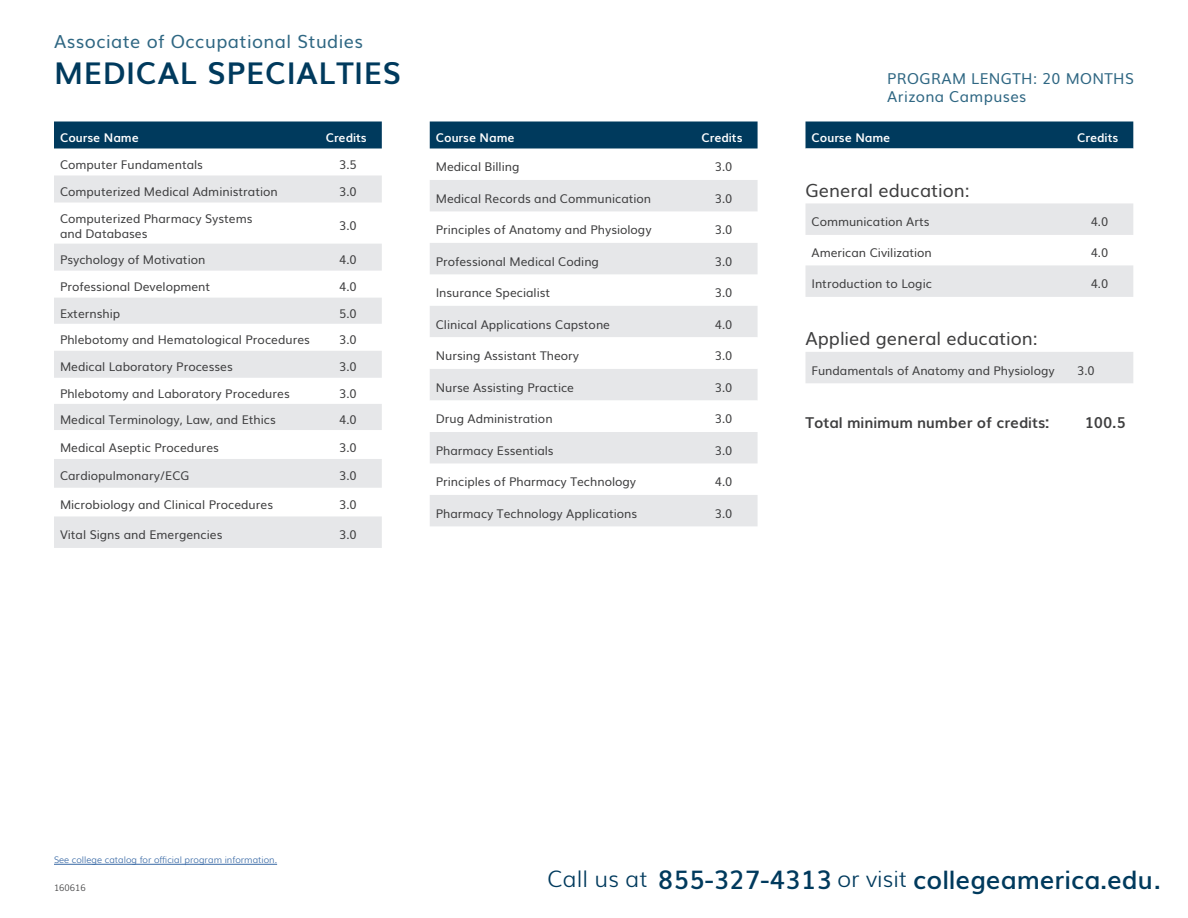
<style>
.page{position:relative;width:1188px;height:918px;background:#fff}
.page>*{position:absolute;margin:0;border:0;box-sizing:border-box;transform-origin:0 0}
.School_Of_Headline{font:700 30px "Muli";letter-spacing:.025em;color:#003a5d}
.t1{font:600 25.5px "Muli";color:#003a5d}
.Normal_wrd_1{font:18px "Muli";color:#3e3e3f}
.School_Of_Headline-2{font:18px "Muli";letter-spacing:.025em;color:#2f6783}
.School_Of_Headline-3{font:15px/18px "Muli";letter-spacing:.025em;color:#2f6783}
.Normal_wrd_1-2{font:700 15px "Muli";color:#3e3e3f}
.affilliations{font:700 15px "Muli";color:#3e3e3f}
.Normal_wrd_1-3{font:12px/15px "Muli";color:#3e3e3f}
.affilliations-2{font:12px "Muli";color:#3e3e3f}
.affilliations-3{font:700 12px "Muli";color:#fff}
.Program_Overview_Lis{font:12px "Muli";color:#3e3e3f}
.Program_Overview_Dis{font:300 9px "Muli";color:#3667a4}
.Program_Overview_Dis-2{font:300 9px "Muli";color:#3e3e3f}
.s1{font-weight:300;font-size:22.5px}
</style>
<div class="page">
<hr style="left:54px;top:864px;width:223px;height:1px;background:#3667a4">
<div style="left:54px;top:122px;width:328px;height:26px;background:#003a5d"></div>
<svg style="left:54px;top:176px;width:328px;height:372px;fill:#e6e7e9"></svg>
<div style="left:430px;top:122px;width:328px;height:26px;background:#003a5d"></div>
<svg style="left:430px;top:180px;width:328px;height:94px"></svg>
<svg style="left:430px;top:306px;width:328px;height:220px;fill:#e6e7e9"></svg>
<svg style="left:430px;top:337px;width:328px;height:95px"></svg>
<div style="left:806px;top:122px;width:327px;height:26px;background:#003a5d"></div>
<svg style="left:806px;top:203px;width:327px;height:180px;fill:#e6e7e9"></svg>
<p class="School_Of_Headline-2" style="left:54px;top:27px;width:311px">Associate of Occupational Studies</p>
<p class="School_Of_Headline" style="left:54px;top:49px;width:349px">MEDICAL SPECIALTIES</p>
<p class="affilliations-3" style="left:60px;top:128px;width:80px">Course Name</p>
<p class="affilliations-3" style="left:326px;top:128px;width:43px">Credits</p>
<p class="Normal_wrd_1-3" style="left:60px;top:156px;width:144px">Computer Fundamentals</p>
<p class="affilliations-2" style="left:339px;top:155px;width:19px">3.5</p>
<p class="Normal_wrd_1-3" style="left:60px;top:183px;width:219px">Computerized Medical Administration</p>
<p class="affilliations-2" style="left:339px;top:182px;width:19px">3.0</p>
<p class="Normal_wrd_1-3" style="left:60px;top:210px;width:194px">Computerized Pharmacy Systems and Databases</p>
<p class="affilliations-2" style="left:339px;top:216px;width:19px">3.0</p>
<p class="Normal_wrd_1-3" style="left:60px;top:251px;width:147px">Psychology of Motivation</p>
<p class="affilliations-2" style="left:339px;top:250px;width:19px">4.0</p>
<p class="Normal_wrd_1-3" style="left:60px;top:278px;width:152px">Professional Development</p>
<p class="affilliations-2" style="left:339px;top:277px;width:19px">4.0</p>
<p class="Normal_wrd_1-3" style="left:60px;top:305px;width:62px">Externship</p>
<p class="affilliations-2" style="left:339px;top:304px;width:19px">5.0</p>
<p class="Normal_wrd_1-3" style="left:60px;top:332px;width:251px">Phlebotomy and Hematological Procedures</p>
<p class="affilliations-2" style="left:339px;top:330px;width:19px">3.0</p>
<p class="Normal_wrd_1-3" style="left:60px;top:359px;width:174px">Medical Laboratory Processes</p>
<p class="affilliations-2" style="left:339px;top:357px;width:19px">3.0</p>
<p class="Normal_wrd_1-3" style="left:60px;top:385px;width:231px">Phlebotomy and Laboratory Procedures</p>
<p class="affilliations-2" style="left:339px;top:384px;width:19px">3.0</p>
<p class="Normal_wrd_1-3" style="left:60px;top:411px;width:217px">Medical Terminology, Law, and Ethics</p>
<p class="affilliations-2" style="left:339px;top:410px;width:19px">4.0</p>
<p class="Normal_wrd_1-3" style="left:60px;top:439px;width:160px">Medical Aseptic Procedures</p>
<p class="affilliations-2" style="left:339px;top:437px;width:19px">3.0</p>
<p class="Normal_wrd_1-3" style="left:60px;top:468px;width:131px">Cardiopulmonary/ECG</p>
<p class="affilliations-2" style="left:339px;top:466px;width:19px">3.0</p>
<p class="Normal_wrd_1-3" style="left:60px;top:496px;width:215px">Microbiology and Clinical Procedures</p>
<p class="affilliations-2" style="left:339px;top:495px;width:19px">3.0</p>
<p class="Normal_wrd_1-3" style="left:60px;top:526px;width:164px">Vital Signs and Emergencies</p>
<p class="affilliations-2" style="left:339px;top:525px;width:19px">3.0</p>
<p class="affilliations-3" style="left:436px;top:128px;width:80px">Course Name</p>
<p class="affilliations-3" style="left:701px;top:128px;width:43px">Credits</p>
<p class="Normal_wrd_1-3" style="left:436px;top:159px;width:85px">Medical Billing</p>
<p class="affilliations-2" style="left:715px;top:157px;width:19px">3.0</p>
<p class="Normal_wrd_1-3" style="left:436px;top:190px;width:217px">Medical Records and Communication</p>
<p class="affilliations-2" style="left:715px;top:189px;width:19px">3.0</p>
<p class="Normal_wrd_1-3" style="left:436px;top:221px;width:217px">Principles of Anatomy and Physiology</p>
<p class="affilliations-2" style="left:715px;top:220px;width:19px">3.0</p>
<p class="Normal_wrd_1-3" style="left:436px;top:253px;width:165px">Professional Medical Coding</p>
<p class="affilliations-2" style="left:715px;top:252px;width:19px">3.0</p>
<p class="Normal_wrd_1-3" style="left:436px;top:284px;width:116px">Insurance Specialist</p>
<p class="affilliations-2" style="left:715px;top:283px;width:19px">3.0</p>
<p class="Normal_wrd_1-3" style="left:436px;top:316px;width:176px">Clinical Applications Capstone</p>
<p class="affilliations-2" style="left:715px;top:315px;width:19px">4.0</p>
<p class="Normal_wrd_1-3" style="left:436px;top:347px;width:145px">Nursing Assistant Theory</p>
<p class="affilliations-2" style="left:715px;top:346px;width:19px">3.0</p>
<p class="Normal_wrd_1-3" style="left:436px;top:379px;width:140px">Nurse Assisting Practice</p>
<p class="affilliations-2" style="left:715px;top:378px;width:19px">3.0</p>
<p class="Normal_wrd_1-3" style="left:436px;top:411px;width:118px">Drug Administration</p>
<p class="affilliations-2" style="left:715px;top:409px;width:19px">3.0</p>
<p class="Normal_wrd_1-3" style="left:436px;top:442px;width:119px">Pharmacy Essentials</p>
<p class="affilliations-2" style="left:715px;top:441px;width:19px">3.0</p>
<p class="Normal_wrd_1-3" style="left:436px;top:473px;width:202px">Principles of Pharmacy Technology</p>
<p class="affilliations-2" style="left:715px;top:472px;width:19px">4.0</p>
<p class="Normal_wrd_1-3" style="left:436px;top:505px;width:203px">Pharmacy Technology Applications</p>
<p class="affilliations-2" style="left:715px;top:504px;width:19px">3.0</p>
<p class="School_Of_Headline-3" style="left:887px;top:69px;width:248px">PROGRAM LENGTH: 20 MONTHS<br>Arizona Campuses</p>
<p class="affilliations-3" style="left:812px;top:128px;width:80px">Course Name</p>
<p class="affilliations-3" style="left:1077px;top:128px;width:43px">Credits</p>
<p class="Normal_wrd_1" style="left:806px;top:175px;width:166px">General education:</p>
<p class="Normal_wrd_1-3" style="left:812px;top:213px;width:120px">Communication Arts</p>
<p class="affilliations-2" style="left:1091px;top:212px;width:19px">4.0</p>
<p class="Normal_wrd_1-3" style="left:812px;top:244px;width:122px">American Civilization</p>
<p class="affilliations-2" style="left:1091px;top:243px;width:19px">4.0</p>
<p class="Normal_wrd_1-3" style="left:812px;top:275px;width:122px">Introduction to Logic</p>
<p class="affilliations-2" style="left:1091px;top:274px;width:19px">4.0</p>
<p class="Normal_wrd_1" style="left:806px;top:324px;width:234px">Applied general education:</p>
<p class="Program_Overview_Lis" style="left:812px;top:361px;width:245px">Fundamentals of Anatomy and Physiology</p>
<p class="Program_Overview_Lis" style="left:1077px;top:361px;width:19px">3.0</p>
<p class="Normal_wrd_1-2" style="left:806px;top:411px;width:246px">Total minimum number of credits:</p>
<p class="affilliations" style="left:1085px;top:411px;width:43px">100.5</p>
<p class="Program_Overview_Dis" style="left:54px;top:853px;width:225px">See college catalog for official program information.</p>
<p class="Program_Overview_Dis-2" style="left:54px;top:881px;width:33px">160616</p>
<p class="t1" style="left:547px;top:859px;width:615px"><span class="s1">Call us at</span> 855-327-4313 <span class="s1">or visit</span> collegeamerica.edu.</p>
</div>
